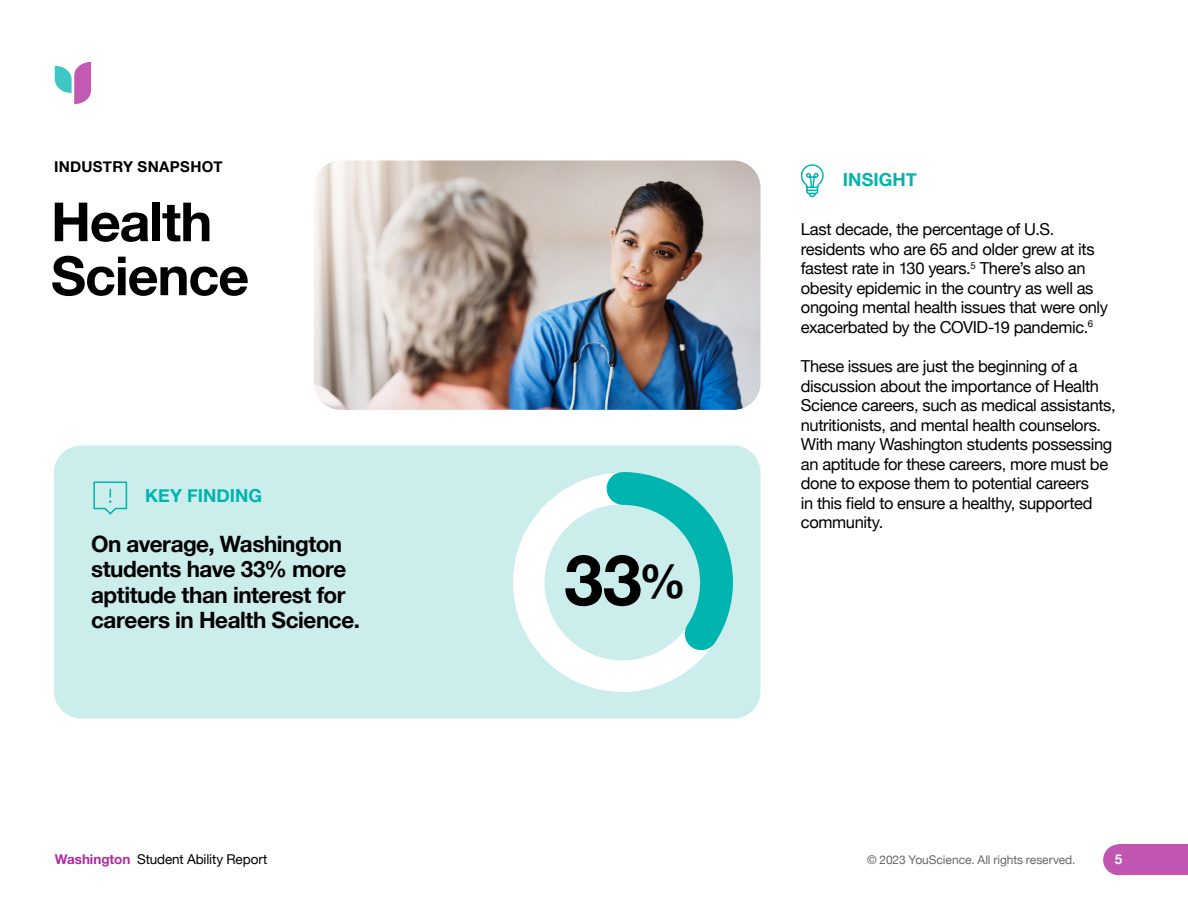
<style>
.page{position:relative;width:1188px;height:918px;background:#fff}
.page>*{position:absolute;margin:0;border:0;box-sizing:border-box;transform-origin:0 0}
.t1{font:700 70.5px "Helvetica Neue";color:#000}
.t2{font:700 54px/54px "Helvetica Neue";letter-spacing:-.02em;color:#000}
.t3{font:700 22.5px/25.5px "Helvetica Neue";letter-spacing:-.02em;color:#000}
.t4{font:700 18px "Helvetica Neue";letter-spacing:.005em;color:#00b5b0}
.t5{font:16.5px/19.5px "Helvetica Neue";letter-spacing:-.02em;color:#000}
.t6{font:700 15px "Helvetica Neue";letter-spacing:.02em;color:#000}
.t7{font:13.5px "Helvetica Neue";letter-spacing:-.01em;color:#000}
.t8{font:700 13.5px "Helvetica Neue";color:#fff}
.t9{font:12px "Helvetica Neue";letter-spacing:-.005em;color:#666}
.s1{font-size:46.95px}
.s2{font-weight:700;color:#b12b9f}
</style>
<div class="page">
<div style="left:1119px;top:844px;width:69px;height:31px;background:#c056b1"></div>
<svg style="left:55px;top:62px;width:36px;height:42px"></svg>
<div style="left:1103px;top:844px;width:31px;height:31px;background:#c056b1;border-radius:50%"></div>
<div style="left:54px;top:446px;width:706px;height:272px;background:#cbedec;border-radius:27px"></div>
<img style="left:314px;top:160px;width:446px;height:250px">
<svg style="left:800px;top:164px;width:24px;height:34px"></svg>
<div style="left:513px;top:473px;width:219px;height:219px;border:32px solid #fff;border-radius:50%"></div>
<svg style="left:590px;top:472px;width:143px;height:207px"></svg>
<svg style="left:93px;top:481px;width:35px;height:34px"></svg>
<p class="t6" style="left:54px;top:155px;width:170px">INDUSTRY SNAPSHOT</p>
<h2 class="t2" style="left:51px;top:196px;width:200px">Health<br>Science</h2>
<p class="t4" style="left:145px;top:482px;width:119px">KEY FINDING</p>
<h3 class="t3" style="left:91px;top:531px;width:270px">On average, Washington students have 33% more aptitude than interest for careers in Health Science.</h3>
<h1 class="t1" style="left:564px;top:525px;width:123px">33<span class="s1">%</span></h1>
<p class="t4" style="left:843px;top:166px;width:76px">INSIGHT</p>
<p class="t5" style="left:801px;top:220px;width:309px">Last decade, the percentage of U.S. residents who are 65 and older grew at its fastest rate in 130 years.<sup>5</sup> There’s also an obesity epidemic in the country as well as ongoing mental health issues that were only exacerbated by the COVID-19 pandemic.<sup>6</sup></p>
<p class="t5" style="left:801px;top:358px;width:316px">These issues are just the beginning of a discussion about the importance of Health Science careers, such as medical assistants, nutritionists, and mental health counselors.<br>With many Washington students possessing an aptitude for these careers, more must be done to expose them to potential careers<br>in this field to ensure a healthy, supported community.</p>
<p class="t7" style="left:55px;top:850px;width:214px"><span class="s2">Washington</span> Student Ability Report</p>
<p class="t9" style="left:867px;top:851px;width:210px">© 2023 YouScience. All rights reserved.</p>
<p class="t8" style="left:1115px;top:849px;width:9px">5</p>
</div>
